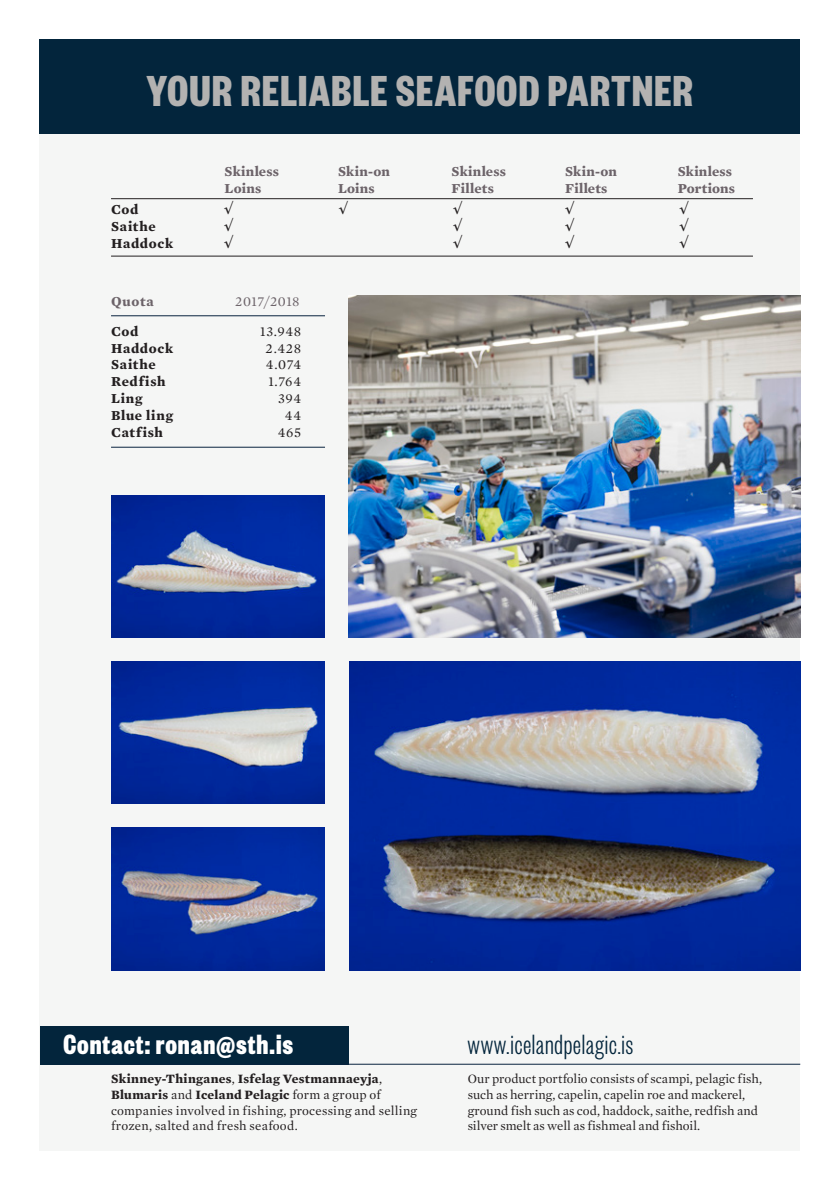
<style>
.page{position:relative;width:840px;height:1191px;background:#fff}
.page>*{position:absolute;margin:0;border:0;box-sizing:border-box;transform-origin:0 0}
.t1{font:700 47.8px "Founders Grotesk X Cond";letter-spacing:.025em;color:#b3b2b1}
.t2{font:300 30.6px "Founders Grotesk X Cond";letter-spacing:.03em;color:#03253c}
.t3{font:700 30.6px "Founders Grotesk X Cond";letter-spacing:.03em;color:#fff}
.t4{font:700 14px "Mercury Text G1";letter-spacing:.015em;color:#6c6369}
.t5{font:700 14px "Mercury Text G1";letter-spacing:.05em;color:#231f20}
.t6{font:14px "Mercury Text G1";letter-spacing:.04em;color:#231f20}
.t7{font:700 14px "Times";color:#231f20}
.t8{font:14px "Mercury Text G1";letter-spacing:.035em;color:#6c6369}
.t9{font:13px/15.6px "Mercury Text G1";letter-spacing:.005em;color:#231f20}
.s1{font-weight:700}
</style>
<div class="page">
<div style="left:40px;top:40px;width:759px;height:1111px;background:#f5f6f5"></div>
<hr style="left:111px;top:315px;width:214px;height:1px;background:#09233f">
<hr style="left:111px;top:447px;width:214px;height:1px;background:#09233f">
<img style="left:349px;top:661px;width:450px;height:309px">
<img style="left:111px;top:495px;width:213px;height:142px">
<img style="left:348px;top:295px;width:451px;height:342px">
<div style="left:40px;top:40px;width:759px;height:94px;background:#03253c"></div>
<hr style="left:111px;top:198px;width:641px;height:1px;background:#231f20">
<hr style="left:111px;top:256px;width:641px;height:1px;background:#231f20">
<img style="left:111px;top:828px;width:213px;height:142px">
<img style="left:111px;top:661px;width:213px;height:143px">
<div style="left:40px;top:1025px;width:308px;height:39px;background:#03253c"></div>
<hr style="left:63px;top:1063px;width:736px;height:1px;background:#09233f">
<h1 class="t1" style="left:146px;top:61px;width:547px">YOUR RELIABLE SEAFOOD PARTNER</h1>
<p class="t4" style="left:224px;top:163px;width:56px">Skinless</p>
<p class="t4" style="left:338px;top:163px;width:53px">Skin-on</p>
<p class="t4" style="left:451px;top:163px;width:56px">Skinless</p>
<p class="t4" style="left:564px;top:163px;width:53px">Skin-on</p>
<p class="t4" style="left:677px;top:163px;width:56px">Skinless</p>
<p class="t4" style="left:224px;top:180px;width:38px">Loins</p>
<p class="t4" style="left:338px;top:180px;width:38px">Loins</p>
<p class="t4" style="left:451px;top:180px;width:44px">Fillets</p>
<p class="t4" style="left:564px;top:180px;width:44px">Fillets</p>
<p class="t4" style="left:677px;top:180px;width:59px">Portions</p>
<p class="t5" style="left:111px;top:201px;width:29px">Cod</p>
<p class="t7" style="left:224px;top:196px;width:9px">√</p>
<p class="t7" style="left:339px;top:196px;width:9px">√</p>
<p class="t7" style="left:453px;top:196px;width:9px">√</p>
<p class="t7" style="left:565px;top:196px;width:9px">√</p>
<p class="t7" style="left:679px;top:196px;width:9px">√</p>
<p class="t5" style="left:111px;top:217px;width:46px">Saithe</p>
<p class="t7" style="left:224px;top:213px;width:9px">√</p>
<p class="t7" style="left:453px;top:213px;width:9px">√</p>
<p class="t7" style="left:565px;top:213px;width:9px">√</p>
<p class="t7" style="left:679px;top:213px;width:9px">√</p>
<p class="t5" style="left:111px;top:234px;width:64px">Haddock</p>
<p class="t7" style="left:224px;top:229px;width:9px">√</p>
<p class="t7" style="left:453px;top:229px;width:9px">√</p>
<p class="t7" style="left:565px;top:229px;width:9px">√</p>
<p class="t7" style="left:679px;top:229px;width:9px">√</p>
<p class="t4" style="left:111px;top:292px;width:44px">Quota</p>
<p class="t8" style="left:235px;top:293px;width:66px">2017/2018</p>
<p class="t5" style="left:111px;top:322px;width:29px">Cod</p>
<p class="t6" style="left:260px;top:323px;width:43px">13.948</p>
<p class="t5" style="left:111px;top:339px;width:64px">Haddock</p>
<p class="t6" style="left:265px;top:340px;width:37px">2.428</p>
<p class="t5" style="left:111px;top:356px;width:46px">Saithe</p>
<p class="t6" style="left:266px;top:356px;width:37px">4.074</p>
<p class="t5" style="left:111px;top:373px;width:56px">Redfish</p>
<p class="t6" style="left:268px;top:373px;width:34px">1.764</p>
<p class="t5" style="left:111px;top:390px;width:33px">Ling</p>
<p class="t6" style="left:278px;top:390px;width:25px">394</p>
<p class="t5" style="left:111px;top:406px;width:64px">Blue ling</p>
<p class="t6" style="left:284px;top:407px;width:18px">44</p>
<p class="t5" style="left:111px;top:423px;width:53px">Catfish</p>
<p class="t6" style="left:277px;top:424px;width:25px">465</p>
<h2 class="t3" style="left:63px;top:1025px;width:231px">Contact: ronan@sth.is</h2>
<h2 class="t2" style="left:467px;top:1028px;width:167px">www.icelandpelagic.is</h2>
<p class="t9" style="left:111px;top:1071px;width:307px"><span class="s1">Skinney-Thinganes</span>, <span class="s1">Isfelag Vestmannaeyja</span>, <span class="s1">Blumaris</span> and <span class="s1">Iceland Pelagic</span> form a group of companies involved in fishing, processing and selling frozen, salted and fresh seafood.</p>
<p class="t9" style="left:467px;top:1071px;width:295px">Our product portfolio consists of scampi, pelagic fish, such as herring, capelin, capelin roe and mackerel, ground fish such as cod, haddock, saithe, redfish and silver smelt as well as fishmeal and fishoil.</p>
</div>
